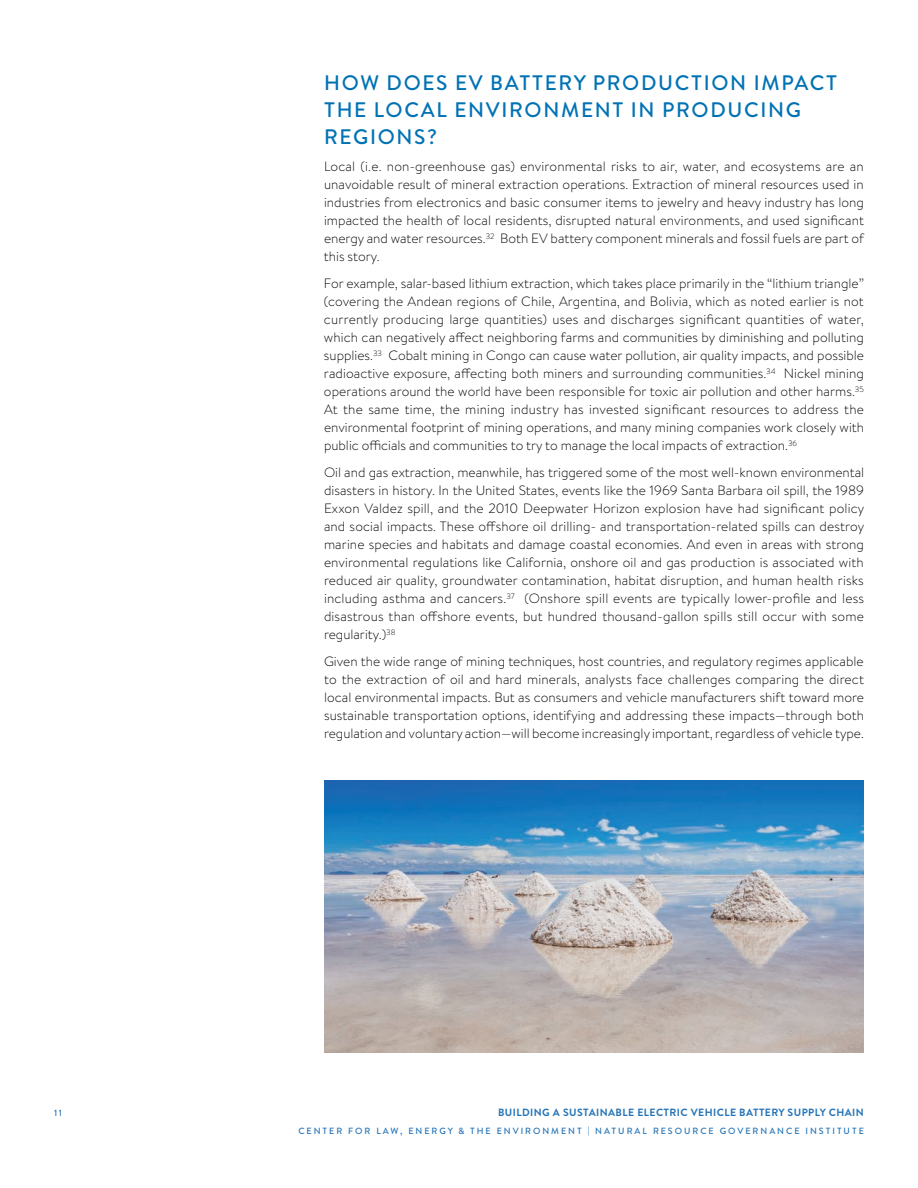
<style>
.page{position:relative;width:918px;height:1188px;background:#fff}
.page>*{position:absolute;margin:0;border:0;box-sizing:border-box;transform-origin:0 0}
.t1{font:500 21px/27px "Brandon Text";letter-spacing:.08em;color:#0072b4}
.t2{font:300 13.5px/18px "Brandon Text";color:#040503;text-align:justify}
.t3{font:700 10.5px "Brandon Text";letter-spacing:.04em;color:#2574b7}
.t4{font:500 9px "Brandon Text";letter-spacing:.22em;color:#2574b7}
</style>
<div class="page">
<img style="left:324px;top:780px;width:540px;height:273px">
<h1 class="t1" style="left:324px;top:69px;width:514px">HOW DOES EV BATTERY PRODUCTION IMPACT<br>THE LOCAL ENVIRONMENT IN PRODUCING<br>REGIONS?</h1>
<p class="t2" style="left:324px;top:157px;width:542px">Local (i.e. non-greenhouse gas) environmental risks to air, water, and ecosystems are an unavoidable result of mineral extraction operations. Extraction of mineral resources used in industries from electronics and basic consumer items to jewelry and heavy industry has long impacted the health of local residents, disrupted natural environments, and used significant energy and water resources.<sup>32</sup> Both EV battery component minerals and fossil fuels are part of this story.</p>
<p class="t2" style="left:324px;top:274px;width:542px">For example, salar-based lithium extraction, which takes place primarily in the “lithium triangle” (covering the Andean regions of Chile, Argentina, and Bolivia, which as noted earlier is not currently producing large quantities) uses and discharges significant quantities of water, which can negatively affect neighboring farms and communities by diminishing and polluting supplies.<sup>33</sup> Cobalt mining in Congo can cause water pollution, air quality impacts, and possible radioactive exposure, affecting both miners and surrounding communities.<sup>34</sup> Nickel mining operations around the world have been responsible for toxic air pollution and other harms.<sup>35<br></sup>At the same time, the mining industry has invested significant resources to address the environmental footprint of mining operations, and many mining companies work closely with public officials and communities to try to manage the local impacts of extraction.<sup>36</sup></p>
<p class="t2" style="left:324px;top:463px;width:542px">Oil and gas extraction, meanwhile, has triggered some of the most well-known environmental disasters in history. In the United States, events like the 1969 Santa Barbara oil spill, the 1989<br>Exxon Valdez spill, and the 2010 Deepwater Horizon explosion have had significant policy and social impacts. These offshore oil drilling- and transportation-related spills can destroy marine species and habitats and damage coastal economies. And even in areas with strong environmental regulations like California, onshore oil and gas production is associated with reduced air quality, groundwater contamination, habitat disruption, and human health risks including asthma and cancers.<sup>37</sup> (Onshore spill events are typically lower-profile and less disastrous than offshore events, but hundred thousand-gallon spills still occur with some regularity.)<sup>38</sup></p>
<p class="t2" style="left:324px;top:652px;width:542px">Given the wide range of mining techniques, host countries, and regulatory regimes applicable to the extraction of oil and hard minerals, analysts face challenges comparing the direct local environmental impacts. But as consumers and vehicle manufacturers shift toward more sustainable transportation options, identifying and addressing these impacts—through both regulation and voluntary action—will become increasingly important, regardless of vehicle type.</p>
<p class="t4" style="left:54px;top:1107px;width:10px">11</p>
<p class="t3" style="left:498px;top:1105px;width:367px">BUILDING A SUSTAINABLE ELECTRIC VEHICLE BATTERY SUPPLY CHAIN</p>
<p class="t4" style="left:298px;top:1125px;width:567px">CENTER FOR LAW, ENERGY &amp; THE ENVIRONMENT | NATURAL RESOURCE GOVERNANCE INSTITUTE</p>
</div>
